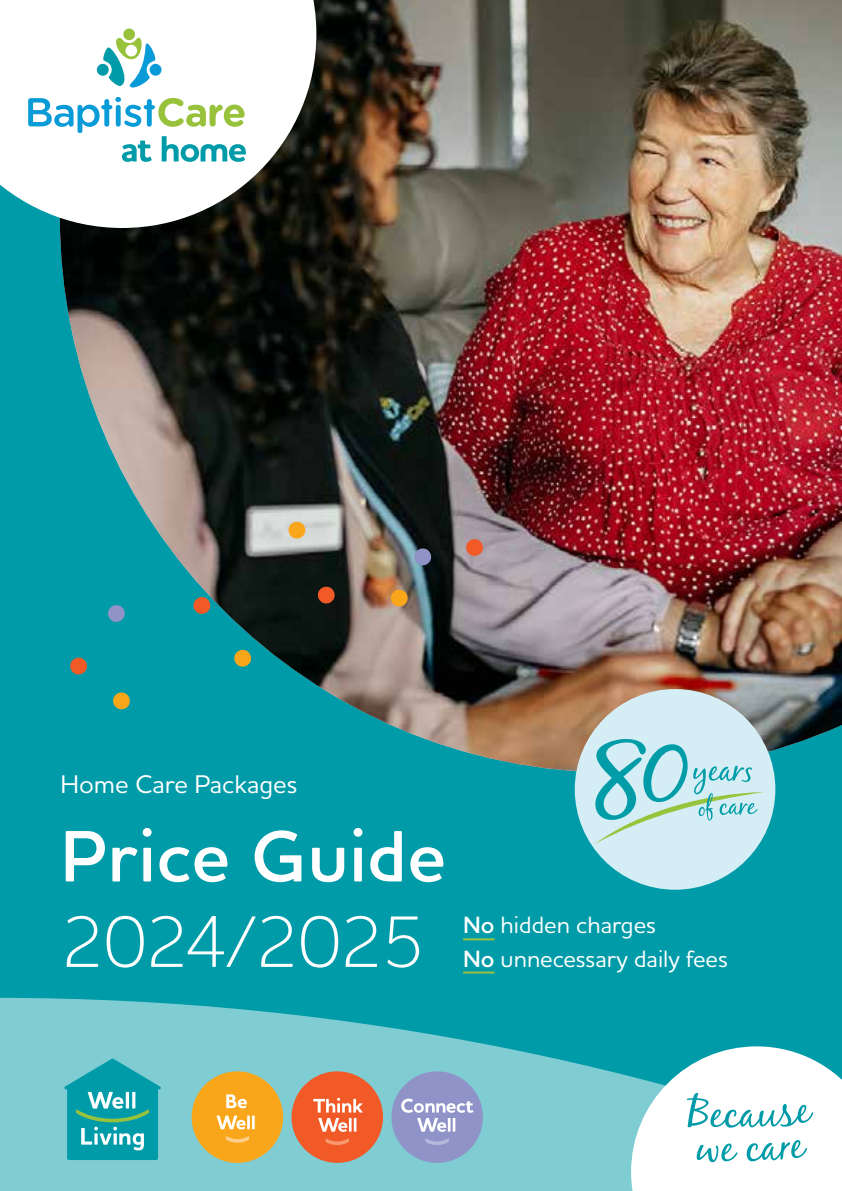
<style>
.page{position:relative;width:842px;height:1191px;background:#009ba8}
.page>*{position:absolute;margin:0;border:0;box-sizing:border-box;transform-origin:0 0}
.t1{font:600 74px "Houschka Pro";letter-spacing:.005em;color:#fff}
.t2{font:300 74px "Houschka Pro";letter-spacing:-.035em;color:#fff}
.t3{font:500 26px "Houschka Pro";color:#fff}
.t4{font:500 24px/33.2px "Houschka Pro";color:#fff}
.s1{font-weight:600}
</style>
<div class="page">
<img style="left:60px;top:0;width:782px;height:772px">
<svg style="left:0;top:997px;width:631px;height:194px;fill:#7fccd3"></svg>
<svg style="left:69px;top:656px;width:19px;height:19px"></svg>
<svg style="left:287px;top:520px;width:19px;height:19px"></svg>
<svg style="left:233px;top:649px;width:19px;height:18px"></svg>
<svg style="left:390px;top:588px;width:19px;height:19px"></svg>
<svg style="left:192px;top:596px;width:19px;height:19px"></svg>
<svg style="left:317px;top:585px;width:19px;height:19px"></svg>
<svg style="left:107px;top:604px;width:19px;height:19px"></svg>
<svg style="left:413px;top:547px;width:19px;height:19px"></svg>
<svg style="left:465px;top:538px;width:19px;height:19px"></svg>
<svg style="left:112px;top:691px;width:19px;height:19px"></svg>
<div style="left:391px;top:1071px;width:92px;height:91px;background:#9093c8;border-radius:50%"></div>
<svg style="left:425px;top:1138px;width:24px;height:7px"></svg>
<svg style="left:417px;top:1118px;width:38px;height:13px"></svg>
<svg style="left:401px;top:1098px;width:72px;height:14px"></svg>
<div style="left:192px;top:1071px;width:91px;height:91px;background:#faa61a;border-radius:50%"></div>
<svg style="left:226px;top:1094px;width:21px;height:14px"></svg>
<svg style="left:216px;top:1115px;width:30px;height:14px"></svg>
<hr style="left:247px;top:1115px;width:3px;height:14px;background:#fff">
<hr style="left:252px;top:1115px;width:3px;height:14px;background:#fff">
<svg style="left:226px;top:1136px;width:23px;height:6px"></svg>
<div style="left:292px;top:1071px;width:91px;height:91px;background:#f15a27;border-radius:50%"></div>
<svg style="left:313px;top:1097px;width:50px;height:15px"></svg>
<svg style="left:318px;top:1118px;width:38px;height:13px"></svg>
<svg style="left:326px;top:1138px;width:23px;height:7px"></svg>
<hr style="left:463px;top:938px;width:31px;height:2px;background:#98c23c">
<hr style="left:463px;top:971px;width:31px;height:2px;background:#98c23c">
<svg style="left:64px;top:1058px;width:97px;height:102px"></svg>
<div style="left:575px;top:689px;width:200px;height:200px;background:#d5eef5;border-radius:50%"></div>
<svg style="left:595px;top:739px;width:169px;height:105px"></svg>
<svg style="left:0;top:0;width:316px;height:228px;fill:#fff"></svg>
<div style="left:150px;top:64px;width:11px;height:12px;background:#089bd7;border-radius:50%"></div>
<div style="left:97px;top:64px;width:12px;height:12px;background:#009ba8;border-radius:50%"></div>
<svg style="left:102px;top:37px;width:55px;height:54px"></svg>
<div style="left:123px;top:28px;width:12px;height:12px;background:#98c23c;border-radius:50%"></div>
<svg style="left:28px;top:97px;width:218px;height:65px"></svg>
<svg style="left:631px;top:1046px;width:211px;height:145px"></svg>
<p class="t3" style="left:60px;top:767px;width:238px">Home Care Packages</p>
<h1 class="t1" style="left:60px;top:808px;width:387px">Price Guide</h1>
<h1 class="t2" style="left:60px;top:894px;width:366px">2024/2025</h1>
<p class="t4" style="left:463px;top:908px;width:266px"><span class="s1">No</span> hidden charges<br><span class="s1">No</span> unnecessary daily fees</p>
</div>
